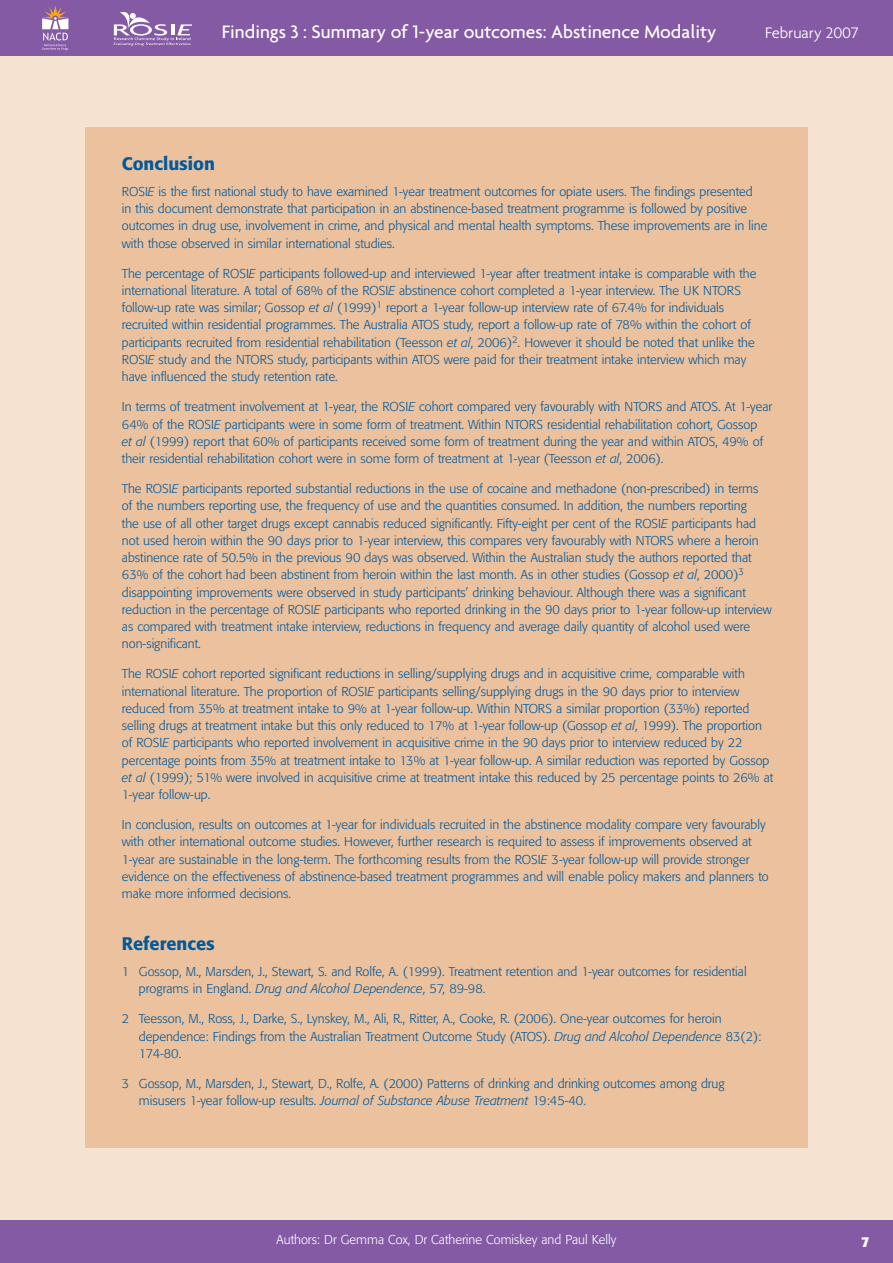
<style>
.page{position:relative;width:893px;height:1263px;background:#f6e2d0}
.page>*{position:absolute;margin:0;border:0;box-sizing:border-box;transform-origin:0 0}
.t1{font:500 19.5px "Agenda";color:#fff}
.t2{font:500 18px "Formata";color:#00599b}
.t3{font:300 16.5px "Agenda";color:#fff}
.t4{font:300 12.75px/17.2px "Formata";color:#00599b}
.t5{font:300 12.75px "Formata";color:#fff}
.s1{font-style:italic}
</style>
<div class="page">
<div style="left:0;top:0;width:893px;height:55px;background:#845aa5"></div>
<div style="left:0;top:1220px;width:893px;height:43px;background:#845aa5"></div>
<svg style="left:42px;top:6px;width:26px;height:44px"></svg>
<svg style="left:114px;top:11px;width:78px;height:35px"></svg>
<div style="left:85px;top:128px;width:723px;height:1020px;background:#ebc19e"></div>
<h1 class="t1" style="left:222px;top:20px;width:496px">Findings 3 : Summary of 1-year outcomes: Abstinence Modality</h1>
<p class="t3" style="left:765px;top:23px;width:95px">February 2007</p>
<h2 class="t2" style="left:122px;top:153px;width:94px">Conclusion</h2>
<p class="t4" style="left:122px;top:183px;width:647px">ROSI<span class="s1">E</span> is the first national study to have examined 1-year treatment outcomes for opiate users. The findings presented<br>in this document demonstrate that participation in an abstinence-based treatment programme is followed by positive outcomes in drug use, involvement in crime, and physical and mental health symptoms. These improvements are in line with those observed in similar international studies.</p>
<p class="t4" style="left:122px;top:265px;width:636px">The percentage of ROSI<span class="s1">E</span> participants followed-up and interviewed 1-year after treatment intake is comparable with the international literature. A total of 68% of the ROSI<span class="s1">E</span> abstinence cohort completed a 1-year interview. The UK NTORS follow-up rate was similar; Gossop <span class="s1">et al</span> (1999)<sup>1</sup> report a 1-year follow-up interview rate of 67.4% for individuals recruited within residential programmes. The Australia ATOS study, report a follow-up rate of 78% within the cohort of participants recruited from residential rehabilitation (Teesson <span class="s1">et al</span>, 2006)<sup>2</sup>. However it should be noted that unlike the ROSI<span class="s1">E</span> study and the NTORS study, participants within ATOS were paid for their treatment intake interview which may have influenced the study retention rate.</p>
<p class="t4" style="left:122px;top:398px;width:652px">In terms of treatment involvement at 1-year, the ROSI<span class="s1">E</span> cohort compared very favourably with NTORS and ATOS. At 1-year 64% of the ROSI<span class="s1">E</span> participants were in some form of treatment. Within NTORS residential rehabilitation cohort, Gossop<br><span class="s1">et al</span> (1999) report that 60% of participants received some form of treatment during the year and within ATOS, 49% of their residential rehabilitation cohort were in some form of treatment at 1-year (Teesson <span class="s1">et al</span>, 2006).</p>
<p class="t4" style="left:122px;top:480px;width:652px">The ROSI<span class="s1">E</span> participants reported substantial reductions in the use of cocaine and methadone (non-prescribed) in terms<br>of the numbers reporting use, the frequency of use and the quantities consumed. In addition, the numbers reporting<br>the use of all other target drugs except cannabis reduced significantly. Fifty-eight per cent of the ROSI<span class="s1">E</span> participants had not used heroin within the 90 days prior to 1-year interview, this compares very favourably with NTORS where a heroin abstinence rate of 50.5% in the previous 90 days was observed. Within the Australian study the authors reported that 63% of the cohort had been abstinent from heroin within the last month. As in other studies (Gossop <span class="s1">et al</span>, 2000)<sup>3 </sup>disappointing improvements were observed in study participants’ drinking behaviour. Although there was a significant reduction in the percentage of ROSI<span class="s1">E</span> participants who reported drinking in the 90 days prior to 1-year follow-up interview as compared with treatment intake interview, reductions in frequency and average daily quantity of alcohol used were non-significant.</p>
<p class="t4" style="left:122px;top:665px;width:653px">The ROSI<span class="s1">E</span> cohort reported significant reductions in selling/supplying drugs and in acquisitive crime, comparable with international literature. The proportion of ROSI<span class="s1">E</span> participants selling/supplying drugs in the 90 days prior to interview reduced from 35% at treatment intake to 9% at 1-year follow-up. Within NTORS a similar proportion (33%) reported selling drugs at treatment intake but this only reduced to 17% at 1-year follow-up (Gossop <span class="s1">et al</span>, 1999). The proportion of ROSI<span class="s1">E</span> participants who reported involvement in acquisitive crime in the 90 days prior to interview reduced by 22 percentage points from 35% at treatment intake to 13% at 1-year follow-up. A similar reduction was reported by Gossop <span class="s1">et al</span> (1999); 51% were involved in acquisitive crime at treatment intake this reduced by 25 percentage points to 26% at 1-year follow-up.</p>
<p class="t4" style="left:122px;top:816px;width:648px">In conclusion, results on outcomes at 1-year for individuals recruited in the abstinence modality compare very favourably with other international outcome studies. However, further research is required to assess if improvements observed at 1-year are sustainable in the long-term. The forthcoming results from the ROSI<span class="s1">E</span> 3-year follow-up will provide stronger evidence on the effectiveness of abstinence-based treatment programmes and will enable policy makers and planners to make more informed decisions.</p>
<h2 class="t2" style="left:122px;top:933px;width:94px">References</h2>
<p class="t4" style="left:139px;top:963px;width:609px;text-indent:-17px">1 Gossop, M., Marsden, J., Stewart, S. and Rolfe, A. (1999). Treatment retention and 1-year outcomes for residential programs in England. <span class="s1">Drug and Alcohol Dependence</span>, 57, 89-98.</p>
<p class="t4" style="left:139px;top:1010px;width:624px;text-indent:-17px">2 Teesson, M., Ross, J., Darke, S., Lynskey, M., Ali, R., Ritter, A., Cooke, R. (2006). One-year outcomes for heroin dependence: Findings from the Australian Treatment Outcome Study (ATOS). <span class="s1">Drug and Alcohol Dependence</span> 83(2):<br>174-80.</p>
<p class="t4" style="left:139px;top:1075px;width:587px;text-indent:-17px">3 Gossop, M., Marsden, J., Stewart, D., Rolfe, A. (2000) Patterns of drinking and drinking outcomes among drug misusers 1-year follow-up results. <span class="s1">Journal of Substance Abuse Treatment</span> 19:45-40.</p>
<p class="t5" style="left:277px;top:1232px;width:341px">Authors: Dr Gemma Cox, Dr Catherine Comiskey and Paul Kelly</p>
</div>
